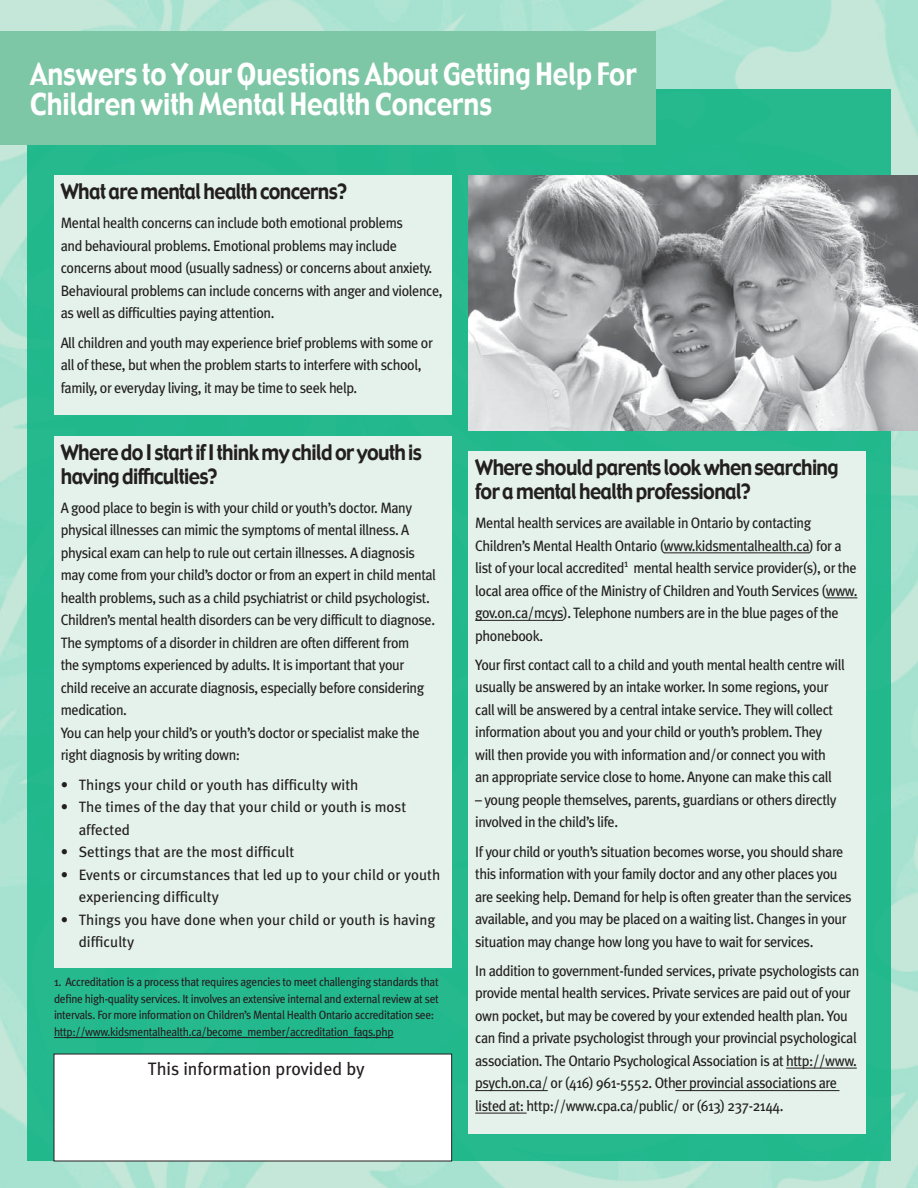
<style>
.page{position:relative;width:918px;height:1188px;background:#fff}
.page>*{position:absolute;margin:0;border:0;box-sizing:border-box;transform-origin:0 0}
.t1{font:30px/30px "Gadget";color:#fff;scale:.87 1}
.t2{font:21px/24px "Gadget";letter-spacing:-.03em;color:#231f20;scale:.9 1}
.t3{font:18px "Meta Plus";color:#231f20}
.t4{font:15px/22.5px "Meta Plus";letter-spacing:-.03em;color:#231f20;scale:.95 1}
.t5{font:15px/22.5px "Meta Plus";color:#231f20}
.t6{font:12px/16.5px "Meta Plus";letter-spacing:-.03em;color:#231f20;scale:.95 1}
</style>
<div class="page">
<img style="left:0;top:0;width:918px;height:1188px">
<div style="left:27px;top:89px;width:864px;height:1072px;background:#23b88d"></div>
<div style="left:54px;top:176px;width:398px;height:240px;background:#e4f2eb"></div>
<div style="left:54px;top:436px;width:398px;height:532px;background:#e4f2eb"></div>
<img style="left:468px;top:176px;width:450px;height:255px">
<div style="left:468px;top:451px;width:398px;height:683px;background:#e4f2eb"></div>
<hr style="left:664px;top:553px;width:145px;height:1px;background:#231f20">
<hr style="left:826px;top:598px;width:31px;height:1px;background:#231f20">
<hr style="left:475px;top:620px;width:88px;height:1px;background:#231f20">
<hr style="left:786px;top:1068px;width:71px;height:1px;background:#231f20">
<hr style="left:475px;top:1090px;width:73px;height:1px;background:#231f20">
<hr style="left:675px;top:1090px;width:164px;height:1px;background:#231f20">
<hr style="left:475px;top:1113px;width:52px;height:1px;background:#231f20">
<div style="left:0;top:32px;width:656px;height:114px;background:#7ec7a6"></div>
<hr style="left:54px;top:1037px;width:340px;height:1px;background:#231f20">
<div style="left:54px;top:1054px;width:398px;height:107px;background:#fff"></div>
<h1 class="t1" style="left:30px;top:61px;width:699px">Answers to Your Questions About Getting Help For<br>Children with Mental Health Concerns</h1>
<h2 class="t2" style="left:61px;top:180px;width:320px">What are mental health concerns?</h2>
<p class="t4" style="left:61px;top:212px;width:404px">Mental health concerns can include both emotional problems<br>and behavioural problems. Emotional problems may include concerns about mood (usually sadness) or concerns about anxiety.<br>Behavioural problems can include concerns with anger and violence, as well as difficulties paying attention.</p>
<p class="t4" style="left:61px;top:331px;width:393px">All children and youth may experience brief problems with some or all of these, but when the problem starts to interfere with school, family, or everyday living, it may be time to seek help.</p>
<h2 class="t2" style="left:61px;top:441px;width:403px">Where do I start if I think my child or youth is having difficulties?</h2>
<p class="t4" style="left:61px;top:496px;width:397px">A good place to begin is with your child or youth’s doctor. Many physical illnesses can mimic the symptoms of mental illness. A physical exam can help to rule out certain illnesses. A diagnosis may come from your child’s doctor or from an expert in child mental health problems, such as a child psychiatrist or child psychologist.<br>Children’s mental health disorders can be very difficult to diagnose.<br>The symptoms of a disorder in children are often different from<br>the symptoms experienced by adults. It is important that your<br>child receive an accurate diagnosis, especially before considering medication.<br>You can help your child’s or youth’s doctor or specialist make the right diagnosis by writing down:</p>
<p class="t5" style="left:61px;top:773px;width:299px">• Things your child or youth has difficulty with</p>
<p class="t5" style="left:79px;top:795px;width:329px;text-indent:-18px">• The times of the day that your child or youth is most affected</p>
<p class="t5" style="left:61px;top:840px;width:235px">• Settings that are the most difficult</p>
<p class="t5" style="left:79px;top:863px;width:363px;text-indent:-18px">• Events or circumstances that led up to your child or youth experiencing difficulty</p>
<p class="t5" style="left:79px;top:908px;width:358px;text-indent:-18px">• Things you have done when your child or youth is having difficulty</p>
<p class="t6" style="left:54px;top:974px;width:407px">1. Accreditation is a process that requires agencies to meet challenging standards that define high-quality services. It involves an extensive internal and external review at set intervals. For more information on Children’s Mental Health Ontario accreditation see: http://www.kidsmentalhealth.ca/become_member/accreditation_faqs.php</p>
<p class="t3" style="left:148px;top:1059px;width:219px">This information provided by</p>
<h2 class="t2" style="left:475px;top:456px;width:405px">Where should parents look when searching for a mental health professional?</h2>
<p class="t4" style="left:475px;top:512px;width:404px">Mental health services are available in Ontario by contacting Children’s Mental Health Ontario (www.kidsmentalhealth.ca) for a list of your local accredited<sup>1</sup> mental health service provider(s), or the local area office of the Ministry of Children and Youth Services (www. gov.on.ca/mcys). Telephone numbers are in the blue pages of the phonebook.</p>
<p class="t4" style="left:475px;top:653px;width:391px">Your first contact call to a child and youth mental health centre will usually be answered by an intake worker. In some regions, your call will be answered by a central intake service. They will collect information about you and your child or youth’s problem. They will then provide you with information and/or connect you with<br>an appropriate service close to home. Anyone can make this call</p>
<p class="t4" style="left:475px;top:788px;width:382px">– young people themselves, parents, guardians or others directly involved in the child’s life.</p>
<p class="t4" style="left:475px;top:840px;width:398px">If your child or youth’s situation becomes worse, you should share this information with your family doctor and any other places you are seeking help. Demand for help is often greater than the services available, and you may be placed on a waiting list. Changes in your situation may change how long you have to wait for services.</p>
<p class="t4" style="left:475px;top:959px;width:406px">In addition to government-funded services, private psychologists can provide mental health services. Private services are paid out of your own pocket, but may be covered by your extended health plan. You can find a private psychologist through your provincial psychological association. The Ontario Psychological Association is at http://www. psych.on.ca/ or (416) 961-5552. Other provincial associations are listed at: http://www.cpa.ca/public/ or (613) 237-2144.</p>
</div>
